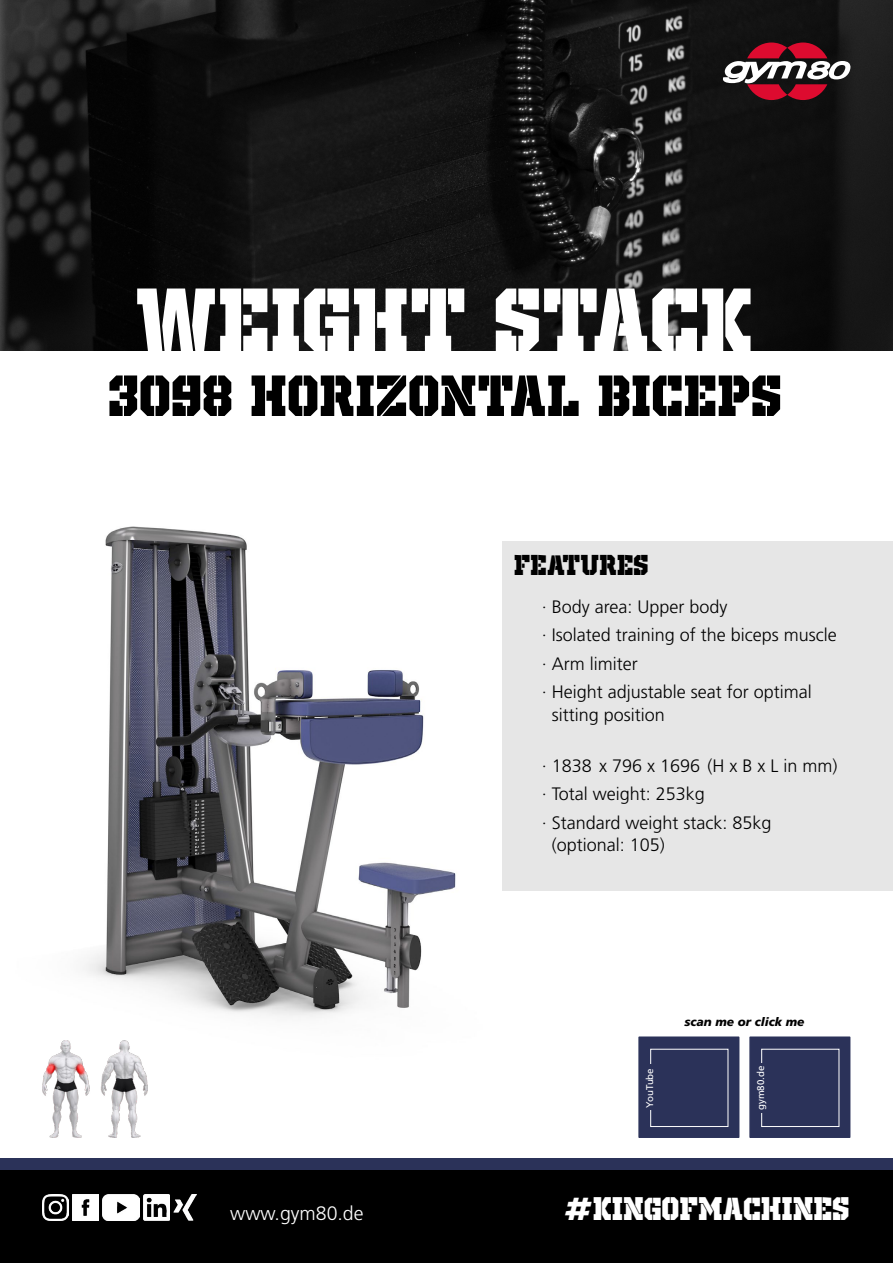
<style>
.page{position:relative;width:893px;height:1263px;background:#fff}
.page>*{position:absolute;margin:0;border:0;box-sizing:border-box;transform-origin:0 0}
.t1{font:105px "Old School United Stencil";color:#fff}
.t2{font:67.5px "Old School United Stencil";color:#000}
.t3{font:37.5px "Old School United Stencil";color:#fff}
.t4{font:33px "Old School United Stencil";color:#000}
.t5{font:300 19.5px "Frutiger LT Std";color:#fff}
.t6{font:300 18px/28.5px "Frutiger LT Std";color:#000}
.t7{font:italic 900 12px "Frutiger LT Std";color:#000}
.t8{font:9.75px "Frutiger LT Std";color:#fff}
</style>
<div class="page">
<img style="left:0;top:0;width:893px;height:350px">
<svg style="left:723px;top:43px;width:127px;height:57px"></svg>
<div style="left:0;top:1169px;width:893px;height:94px;background:#000"></div>
<img style="left:43px;top:1194px;width:26px;height:26px">
<img style="left:144px;top:1194px;width:26px;height:26px">
<img style="left:103px;top:1194px;width:37px;height:26px">
<img style="left:73px;top:1194px;width:26px;height:26px">
<img style="left:174px;top:1194px;width:22px;height:26px">
<div style="left:0;top:1158px;width:893px;height:11px;background:#2b3259"></div>
<img style="left:42px;top:526px;width:414px;height:567px">
<div style="left:502px;top:541px;width:391px;height:350px;background:#e6e6e6"></div>
<img style="left:43px;top:1040px;width:105px;height:98px">
<div style="left:638px;top:1036px;width:101px;height:102px;background:#2b3259;border:2px solid #2b3259"></div>
<div style="left:650px;top:1049px;width:78px;height:78px;border:1px solid #fff"></div>
<div style="left:643px;top:1064px;width:12px;height:46px;background:#2b3259"></div>
<div style="left:749px;top:1036px;width:101px;height:102px;background:#2b3259;border:2px solid #2b3259"></div>
<div style="left:761px;top:1049px;width:78px;height:78px;border:1px solid #fff"></div>
<div style="left:754px;top:1063px;width:12px;height:49px;background:#2b3259"></div>
<h1 class="t1" style="left:137px;top:264px;width:620px">WEIGHT STACK</h1>
<h2 class="t2" style="left:109px;top:360px;width:675px">3098 HORIZONTAL BICEPS</h2>
<h3 class="t4" style="left:515px;top:547px;width:136px">FEATURES</h3>
<p class="t6" style="left:542px;top:593px;width:297px">· Body area: Upper body<br>· Isolated training of the biceps muscle · Arm limiter<br>· Height adjustable seat for optimal</p>
<p class="t6" style="left:552px;top:701px;width:115px">sitting position</p>
<p class="t6" style="left:542px;top:752px;width:297px">· 1838 x 796 x 1696 (H x B x L in mm) · Total weight: 253kg<br>· Standard weight stack: 85kg</p>
<p class="t6" style="left:552px;top:831px;width:115px">(optional: 105)</p>
<p class="t8" style="left:644px;top:1107px;width:41px;rotate:-90deg">YouTube</p>
<p class="t7" style="left:684px;top:1014px;width:121px">scan me or click me</p>
<p class="t8" style="left:755px;top:1110px;width:46px;rotate:-90deg">gym80.de</p>
<p class="t5" style="left:230px;top:1202px;width:135px">www.gym80.de</p>
<h3 class="t3" style="left:565px;top:1189px;width:287px">#KINGOFMACHINES</h3>
</div>
